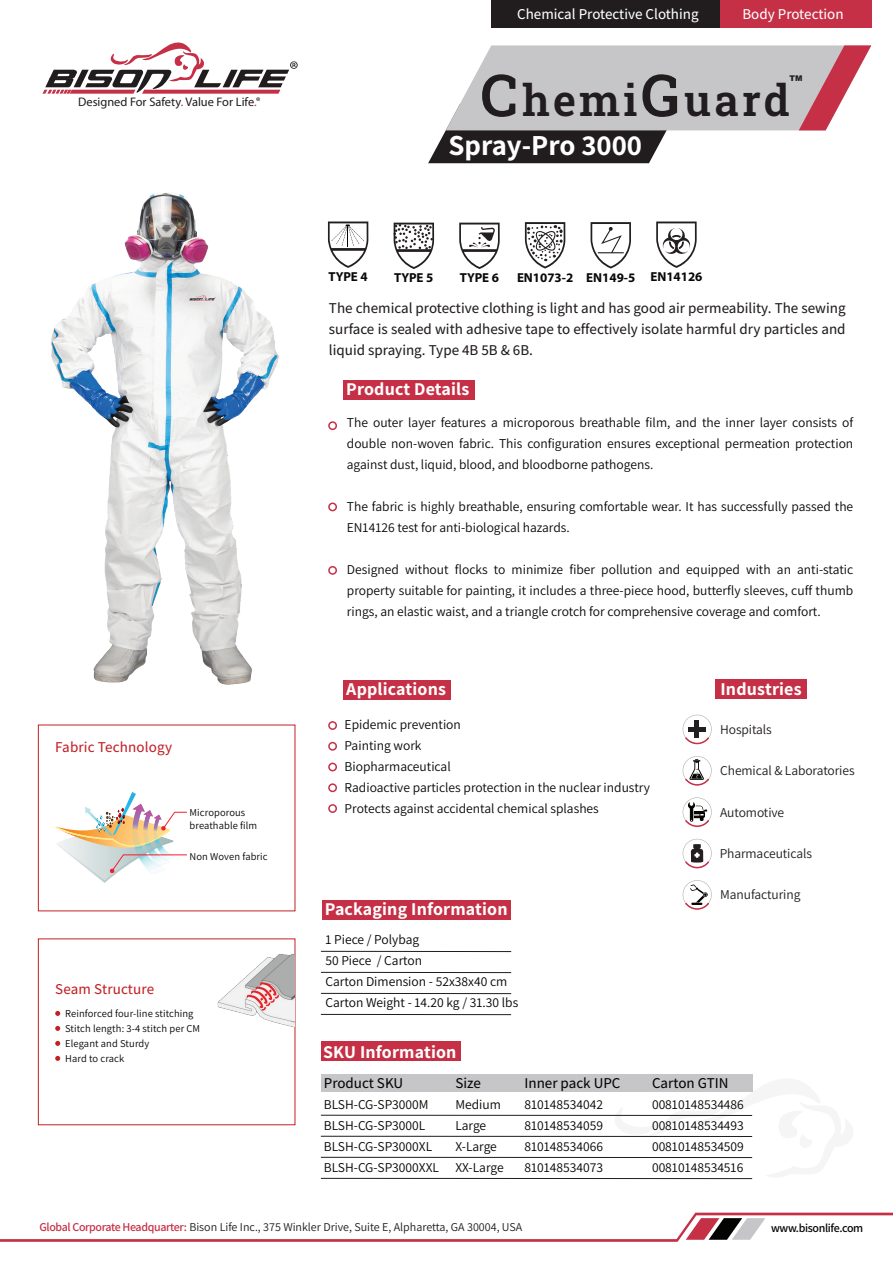
<style>
.page{position:relative;width:893px;height:1263px;background:#fff}
.page>*{position:absolute;margin:0;border:0;box-sizing:border-box;transform-origin:0 0}
.t1{font:600 43.65px "Roboto Slab";letter-spacing:.075em;color:#211d1e}
.t2{font:700 28.95px "Assistant";color:#fff}
.t3{font:700 18px "Assistant";letter-spacing:.01em;color:#fff}
.t4{font:500 15px/21px "Assistant";color:#211c1d;text-align:justify}
.t5{font:500 15px "Assistant";color:#fff}
.t6{font:500 15px "Assistant";color:#040503}
.t7{font:500 15px "Assistant";letter-spacing:.01em;color:#c32026}
.t8{font:13.5px/21px "Assistant";color:#060906;text-align:justify}
.t9{font:13.5px/21px "Assistant";color:#040503}
.t10{font:13.5px "Assistant";letter-spacing:-.005em;color:#211d1e}
.t11{font:13.5px "Assistant";letter-spacing:-.005em;color:#211c1d}
.t12{font:700 13.05px "Myriad Pro";color:#060907}
.t13{font:12.45px "Myriad Pro";color:#211d1e}
.t14{font:12px "Assistant";color:#211d1e}
.t15{font:600 12px "Assistant";letter-spacing:-.03em;color:#040503}
.t16{font:10.5px/15px "Assistant";letter-spacing:.01em;color:#040503}
.t17{font:900 7.8px "Arial";color:#211d1e}
.s1{color:#c53046}
.s2{font-size:58.2px}
.s3{font-weight:600;color:#c53046}
</style>
<div class="page">
<svg style="left:428px;top:45px;width:443px;height:118px"></svg>
<svg style="left:615px;top:1078px;width:138px;height:81px"></svg>
<svg style="left:43px;top:42px;width:255px;height:59px"></svg>
<svg style="left:0;top:1213px;width:893px;height:29px"></svg>
<div style="left:720px;top:0;width:151px;height:28px;background:#c53046"></div>
<div style="left:491px;top:0;width:229px;height:28px;background:#211d1e"></div>
<div style="left:322px;top:900px;width:189px;height:20px;background:#c53046"></div>
<hr style="left:321px;top:951px;width:190px;height:1px;background:#211d1e">
<hr style="left:321px;top:972px;width:190px;height:1px;background:#211d1e">
<hr style="left:321px;top:993px;width:190px;height:1px;background:#211d1e">
<hr style="left:321px;top:1014px;width:190px;height:1px;background:#211d1e">
<div style="left:321px;top:1041px;width:139px;height:20px;background:#c53046"></div>
<div style="left:321px;top:1073px;width:431px;height:18px;background:#c6c6c8"></div>
<hr style="left:321px;top:1115px;width:431px;height:1px;background:#211d1e">
<hr style="left:321px;top:1136px;width:431px;height:1px;background:#211d1e">
<hr style="left:321px;top:1157px;width:431px;height:1px;background:#211d1e">
<hr style="left:321px;top:1178px;width:431px;height:1px;background:#211d1e">
<div style="left:343px;top:380px;width:131px;height:20px;background:#c53046"></div>
<div style="left:328px;top:421px;width:9px;height:9px;border:2px solid #c53046;border-radius:50%"></div>
<div style="left:328px;top:502px;width:9px;height:9px;border:2px solid #c53046;border-radius:50%"></div>
<div style="left:328px;top:566px;width:9px;height:9px;border:2px solid #c53046;border-radius:50%"></div>
<div style="left:715px;top:679px;width:92px;height:19px;background:#c53046"></div>
<svg style="left:683px;top:797px;width:29px;height:30px"></svg>
<svg style="left:683px;top:839px;width:29px;height:30px"></svg>
<svg style="left:683px;top:880px;width:29px;height:30px"></svg>
<svg style="left:683px;top:756px;width:29px;height:30px"></svg>
<div style="left:343px;top:680px;width:107px;height:19px;background:#c53046"></div>
<div style="left:328px;top:721px;width:9px;height:9px;border:2px solid #c53046;border-radius:50%"></div>
<div style="left:328px;top:742px;width:9px;height:9px;border:2px solid #c53046;border-radius:50%"></div>
<div style="left:328px;top:783px;width:9px;height:9px;border:2px solid #c53046;border-radius:50%"></div>
<div style="left:328px;top:763px;width:9px;height:8px;border:2px solid #c53046;border-radius:50%"></div>
<div style="left:328px;top:804px;width:9px;height:9px;border:2px solid #c53046;border-radius:50%"></div>
<svg style="left:55px;top:1011px;width:5px;height:5px"></svg>
<svg style="left:55px;top:1026px;width:5px;height:5px"></svg>
<svg style="left:55px;top:1041px;width:5px;height:5px"></svg>
<svg style="left:55px;top:1056px;width:5px;height:5px"></svg>
<svg style="left:459px;top:223px;width:41px;height:46px"></svg>
<svg style="left:394px;top:223px;width:40px;height:46px"></svg>
<svg style="left:328px;top:221px;width:40px;height:47px"></svg>
<svg style="left:656px;top:221px;width:41px;height:47px"></svg>
<svg style="left:591px;top:222px;width:40px;height:46px"></svg>
<svg style="left:525px;top:222px;width:40px;height:46px"></svg>
<svg style="left:55px;top:792px;width:132px;height:91px"></svg>
<img style="left:217px;top:951px;width:78px;height:79px">
<svg style="left:683px;top:715px;width:29px;height:30px"></svg>
<div style="left:694px;top:721px;width:5px;height:17px;background:#231f20"></div>
<div style="left:688px;top:727px;width:17px;height:5px;background:#231f20"></div>
<img style="left:51px;top:193px;width:228px;height:492px">
<p class="t13" style="left:78px;top:94px;width:180px">Designed For Safety<span class="s1">.</span> Value For Life<span class="s1">.</span></p>
<p class="t7" style="left:55px;top:736px;width:118px">Fabric Technology</p>
<p class="t16" style="left:190px;top:805px;width:69px;line-height:13.5px">Microporous breathable film</p>
<p class="t16" style="left:190px;top:848px;width:80px">Non Woven fabric</p>
<p class="t7" style="left:55px;top:978px;width:101px">Seam Structure</p>
<p class="t16" style="left:65px;top:1005px;width:137px">Reinforced four-line stitching<br>Stitch length: 3-4 stitch per CM<br>Elegant and Sturdy<br>Hard to crack</p>
<p class="t5" style="left:517px;top:3px;width:183px">Chemical Protective Clothing</p>
<p class="t5" style="left:742px;top:3px;width:103px">Body Protection</p>
<h1 class="t1" style="left:480px;top:71px;width:311px"><span class="s2">C</span>hemi<span class="s2">G</span>uard</h1>
<h2 class="t2" style="left:449px;top:125px;width:195px">Spray-Pro 3000</h2>
<p class="t17" style="left:789px;top:72px;width:15px">TM</p>
<p class="t12" style="left:329px;top:268px;width:41px">TYPE 4</p>
<p class="t12" style="left:394px;top:269px;width:41px">TYPE 5</p>
<p class="t12" style="left:460px;top:269px;width:41px">TYPE 6</p>
<p class="t12" style="left:517px;top:269px;width:187px">EN1073-2 EN149-5 EN14126</p>
<p class="t4" style="left:329px;top:297px;width:518px">The chemical protective clothing is light and has good air permeability. The sewing surface is sealed with adhesive tape to effectively isolate harmful dry particles and liquid spraying. Type 4B 5B &amp; 6B.</p>
<h3 class="t3" style="left:346px;top:377px;width:125px">Product Details</h3>
<p class="t8" style="left:347px;top:411px;width:508px">The outer layer features a microporous breathable film, and the inner layer consists of double non-woven fabric. This configuration ensures exceptional permeation protection against dust, liquid, blood, and bloodborne pathogens.</p>
<p class="t8" style="left:347px;top:495px;width:508px">The fabric is highly breathable, ensuring comfortable wear. It has successfully passed the<br>EN14126 test for anti-biological hazards.</p>
<p class="t8" style="left:347px;top:558px;width:508px">Designed without flocks to minimize fiber pollution and equipped with an anti-static property suitable for painting, it includes a three-piece hood, butterfly sleeves, cuff thumb rings, an elastic waist, and a triangle crotch for comprehensive coverage and comfort.</p>
<h3 class="t3" style="left:346px;top:676px;width:101px">Applications</h3>
<p class="t8" style="left:345px;top:713px;width:307px;text-align:left">Epidemic prevention<br>Painting work<br>Biopharmaceutical<br>Radioactive particles protection in the nuclear industry<br>Protects against accidental chemical splashes</p>
<h3 class="t3" style="left:325px;top:896px;width:184px">Packaging Information</h3>
<p class="t9" style="left:325px;top:928px;width:194px">1 Piece / Polybag<br>50 Piece / Carton<br>Carton Dimension - 52x38x40 cm<br>Carton Weight - 14.20 kg / 31.30 lbs</p>
<h3 class="t3" style="left:323px;top:1039px;width:135px">SKU Information</h3>
<h3 class="t3" style="left:720px;top:676px;width:83px">Industries</h3>
<p class="t11" style="left:720px;top:720px;width:53px">Hospitals</p>
<p class="t11" style="left:720px;top:761px;width:136px">Chemical &amp; Laboratories</p>
<p class="t10" style="left:720px;top:803px;width:66px">Automotive</p>
<p class="t10" style="left:720px;top:844px;width:94px">Pharmaceuticals</p>
<p class="t10" style="left:720px;top:885px;width:82px">Manufacturing</p>
<p class="t6" style="left:324px;top:1072px;width:81px">Product SKU</p>
<p class="t6" style="left:455px;top:1072px;width:27px">Size</p>
<p class="t6" style="left:524px;top:1072px;width:97px">Inner pack UPC</p>
<p class="t6" style="left:652px;top:1072px;width:78px">Carton GTIN</p>
<p class="t9" style="left:324px;top:1093px;width:117px">BLSH-CG-SP3000M<br>BLSH-CG-SP3000L<br>BLSH-CG-SP3000XL<br>BLSH-CG-SP3000XXL</p>
<p class="t9" style="left:455px;top:1093px;width:50px">Medium<br>Large<br>X-Large<br>XX-Large</p>
<p class="t9" style="left:524px;top:1093px;width:80px;text-align:justify">810148534042<br>810148534059<br>810148534066<br>810148534073</p>
<p class="t9" style="left:652px;top:1093px;width:93px;text-align:justify">00810148534486<br>00810148534493<br>00810148534509<br>00810148534516</p>
<p class="t14" style="left:39px;top:1218px;width:484px"><span class="s3">Global Corporate Headquarter:</span> Bison Life Inc., 375 Winkler Drive, Suite E, Alpharetta, GA 30004, USA</p>
<p class="t15" style="left:771px;top:1219px;width:94px">www.bisonlife.com</p>
</div>
